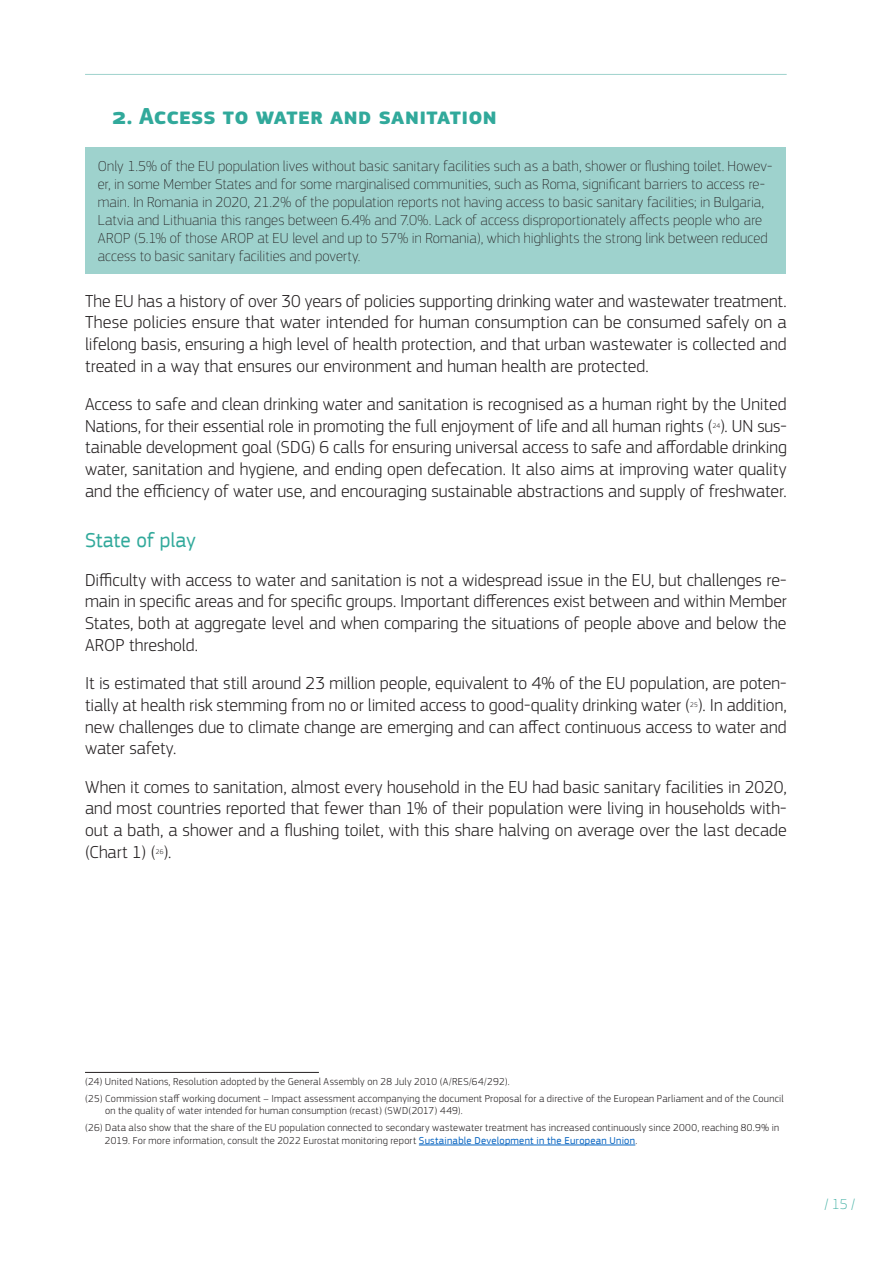
<style>
.page{position:relative;width:893px;height:1263px;background:#fff}
.page>*{position:absolute;margin:0;border:0;box-sizing:border-box;transform-origin:0 0}
.t1{font:700 24px "EC Square Sans Pro";letter-spacing:.015em;color:#31a99b}
.Heading_2{font:21px "EC Square Sans Pro";letter-spacing:-.005em;color:#31a99b}
.Body{font:300 18px/21.6px "EC Square Sans Pro";letter-spacing:-.01em;color:#231f20;text-align:justify}
.Quote_chapter{font:100 15px/18px "EC Square Sans Pro";letter-spacing:.005em;color:#231f20}
.t2{font:100 15px "EC Square Sans Pro";color:#31a99b}
.Footnote{font:300 10.5px/12.6px "EC Square Sans Pro";letter-spacing:.015em;color:#231f20}
.Body-2{font:300 7.05px "EC Square Sans Pro";color:#231f20}
.s1{font-weight:400;color:#0563c1}
</style>
<div class="page">
<hr style="left:85px;top:74px;width:702px;height:1px;background:#9ed2cd">
<div style="left:85px;top:147px;width:700px;height:127px;background:#9ed2cd"></div>
<hr style="left:85px;top:1072px;width:234px;height:1px;background:#231f20">
<hr style="left:419px;top:1145px;width:216px;height:1px;background:#0563c1">
<p class="t1" style="left:112px;top:102px;width:386px">2. Access to water and sanitation</p>
<p class="Quote_chapter" style="left:98px;top:157px;width:676px">Only 1.5% of the EU population lives without basic sanitary facilities such as a bath, shower or flushing toilet. Howev&shy;er, in some Member States and for some marginalised communities, such as Roma, significant barriers to access re&shy;main. In Romania in 2020, 21.2% of the population reports not having access to basic sanitary facilities; in Bulgaria, Latvia and Lithuania this ranges between 6.4% and 7.0%. Lack of access disproportionately affects people who are AROP (5.1% of those AROP at EU level and up to 57% in Romania), which highlights the strong link between reduced access to basic sanitary facilities and poverty.</p>
<p class="Body" style="left:85px;top:290px;width:703px">The EU has a history of over 30 years of policies supporting drinking water and wastewater treatment.<br>These policies ensure that water intended for human consumption can be consumed safely on a lifelong basis, ensuring a high level of health protection, and that urban wastewater is collected and treated in a way that ensures our environment and human health are protected.</p>
<p class="Body" style="left:85px;top:393px;width:703px">Access to safe and clean drinking water and sanitation is recognised as a human right by the United<br>Nations, for their essential role in promoting the full enjoyment of life and all human rights ( ). UN sus-</p>
<p class="Body-2" style="left:713px;top:421px;width:9px">24</p>
<p class="Body" style="left:85px;top:436px;width:703px">tainable development goal (SDG) 6 calls for ensuring universal access to safe and affordable drinking water, sanitation and hygiene, and ending open defecation. It also aims at improving water quality and the efficiency of water use, and encouraging sustainable abstractions and supply of freshwater.</p>
<p class="Heading_2" style="left:85px;top:528px;width:112px">State of play</p>
<p class="Body" style="left:85px;top:569px;width:703px">Difficulty with access to water and sanitation is not a widespread issue in the EU, but challenges re&shy;main in specific areas and for specific groups. Important differences exist between and within Member States, both at aggregate level and when comparing the situations of people above and below the AROP threshold.</p>
<p class="Body" style="left:85px;top:672px;width:703px">It is estimated that still around 23 million people, equivalent to 4% of the EU population, are poten&shy;tially at health risk stemming from no or limited access to good-quality drinking water ( ). In addition,</p>
<p class="Body-2" style="left:690px;top:700px;width:9px">25</p>
<p class="Body" style="left:85px;top:716px;width:703px">new challenges due to climate change are emerging and can affect continuous access to water and water safety.</p>
<p class="Body" style="left:85px;top:776px;width:703px">When it comes to sanitation, almost every household in the EU had basic sanitary facilities in 2020, and most countries reported that fewer than 1% of their population were living in households with&shy;out a bath, a shower and a flushing toilet, with this share halving on average over the last decade (Chart 1) ( ).</p>
<p class="Body-2" style="left:156px;top:847px;width:9px">26</p>
<p class="Footnote" style="left:85px;top:1075px;width:426px">(24) United Nations, Resolution adopted by the General Assembly on 28 July 2010 (A/RES/64/292).</p>
<p class="Footnote" style="left:105px;top:1092px;width:680px;text-indent:-20px">(25) Commission staff working document – Impact assessment accompanying the document Proposal for a directive of the European Parliament and of the Council on the quality of water intended for human consumption (recast) (SWD(2017) 449).</p>
<p class="Footnote" style="left:105px;top:1121px;width:676px;text-indent:-20px">(26) Data also show that the share of the EU population connected to secondary wastewater treatment has increased continuously since 2000, reaching 80.9% in<br>2019. For more information, consult the 2022 Eurostat monitoring report <span class="s1">Sustainable Development in the European Union</span>.</p>
<p class="t2" style="left:825px;top:1195px;width:32px">/ 15 /</p>
</div>
